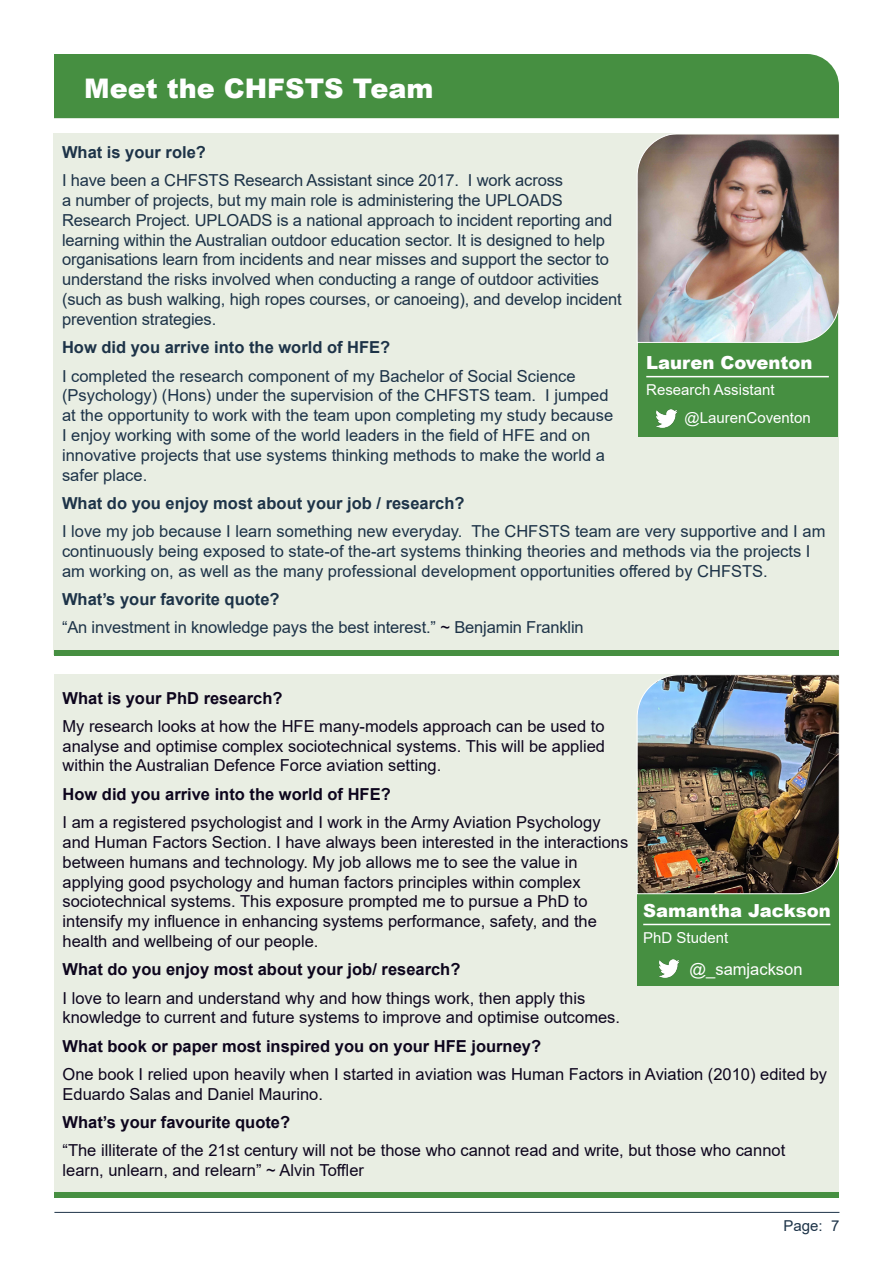
<style>
.page{position:relative;width:893px;height:1263px;background:#fff}
.page>*{position:absolute;margin:0;border:0;box-sizing:border-box;transform-origin:0 0}
.t1{font:900 27px "Arial";color:#fff}
.t2{font:900 18px "Arial";color:#fff}
.t3{font:16.5px/19.8px "Arial";color:#1d3348}
.Newsletter_Paragraph{font:16.5px/19.8px "Arial";color:#0d051d}
.Newsletter_Paragraph-2{font:700 16.5px "Arial";color:#0d051d}
.t4{font:700 16.5px "Arial";color:#1d3348}
.t5{font:16.5px "Arial";color:#fff}
.t6{font:15px "Arial";color:#fff}
.t7{font:15px "Arial";color:#1d3348}
.s1{color:#0d051d}
</style>
<div class="page">
<hr style="left:54px;top:1212px;width:785px;height:1px;background:#1d3348">
<div style="left:54px;top:133px;width:785px;height:522px;background:#e9eee3"></div>
<div style="left:54px;top:674px;width:785px;height:519px;background:#e9eee3"></div>
<div style="left:54px;top:54px;width:785px;height:64px;background:#468f41"></div>
<div style="left:54px;top:651px;width:784px;height:5px;background:#468f41"></div>
<div style="left:54px;top:1192px;width:784px;height:5px;background:#468f41"></div>
<div style="left:638px;top:283px;width:200px;height:154px;background:#468f41"></div>
<img style="left:637px;top:133px;width:203px;height:210px">
<hr style="left:646px;top:376px;width:183px;height:1px;background:#fff">
<img style="left:656px;top:409px;width:22px;height:18px">
<div style="left:637px;top:837px;width:202px;height:149px;background:#468f41"></div>
<hr style="left:643px;top:924px;width:187px;height:1px;background:#fff">
<img style="left:637px;top:674px;width:203px;height:220px">
<img style="left:659px;top:960px;width:21px;height:18px">
<p class="t1" style="left:84px;top:68px;width:351px">Meet the CHFSTS Team</p>
<p class="t4" style="left:62px;top:141px;width:145px">What is your role?</p>
<p class="t3" style="left:62px;top:170px;width:561px">I have been a CHFSTS Research Assistant since 2017. I work across<br>a number of projects, but my main role is administering the UPLOADS Research Project. UPLOADS is a national approach to incident reporting and learning within the Australian outdoor education sector. It is designed to help organisations learn from incidents and near misses and support the sector to understand the risks involved when conducting a range of outdoor activities (such as bush walking, high ropes courses, or canoeing), and develop incident prevention strategies.</p>
<p class="t4" style="left:62px;top:336px;width:330px">How did you arrive into the world of HFE?</p>
<p class="t3" style="left:62px;top:366px;width:553px">I completed the research component of my Bachelor of Social Science (Psychology) (Hons) under the supervision of the CHFSTS team. I jumped at the opportunity to work with the team upon completing my study because I enjoy working with some of the world leaders in the field of HFE and on innovative projects that use systems thinking methods to make the world a safer place.</p>
<p class="t4" style="left:62px;top:491px;width:404px">What do you enjoy most about your job / research?</p>
<p class="t3" style="left:62px;top:521px;width:765px">I love my job because I learn something new everyday. The CHFSTS team are very supportive and I am continuously being exposed to state-of the-art systems thinking theories and methods via the projects I am working on, as well as the many professional development opportunities offered by CHFSTS.</p>
<p class="t4" style="left:62px;top:588px;width:219px">What’s your favorite quote?</p>
<p class="t3" style="left:62px;top:617px;width:523px">“An investment in knowledge pays the best interest.” <span class="s1">~</span> Benjamin Franklin</p>
<p class="t2" style="left:646px;top:349px;width:168px">Lauren Coventon</p>
<p class="t6" style="left:646px;top:380px;width:130px">Research Assistant</p>
<p class="t6" style="left:685px;top:408px;width:128px">@LaurenCoventon</p>
<p class="Newsletter_Paragraph-2" style="left:63px;top:686px;width:222px">What is your PhD research?</p>
<p class="Newsletter_Paragraph" style="left:63px;top:716px;width:544px;text-align:justify">My research looks at how the HFE many-models approach can be used to analyse and optimise complex sociotechnical systems. This will be applied within the Australian Defence Force aviation setting.</p>
<p class="Newsletter_Paragraph-2" style="left:63px;top:782px;width:330px">How did you arrive into the world of HFE?</p>
<p class="Newsletter_Paragraph" style="left:63px;top:812px;width:567px">I am a registered psychologist and I work in the Army Aviation Psychology and Human Factors Section. I have always been interested in the interactions between humans and technology. My job allows me to see the value in applying good psychology and human factors principles within complex sociotechnical systems. This exposure prompted me to pursue a PhD to intensify my influence in enhancing systems performance, safety, and the health and wellbeing of our people.</p>
<p class="Newsletter_Paragraph-2" style="left:63px;top:958px;width:399px">What do you enjoy most about your job/ research?</p>
<p class="Newsletter_Paragraph" style="left:63px;top:988px;width:559px">I love to learn and understand why and how things work, then apply this knowledge to current and future systems to improve and optimise outcomes.</p>
<p class="Newsletter_Paragraph-2" style="left:63px;top:1034px;width:480px">What book or paper most inspired you on your HFE journey?</p>
<p class="Newsletter_Paragraph" style="left:63px;top:1064px;width:766px">One book I relied upon heavily when I started in aviation was Human Factors in Aviation (2010) edited by<br>Eduardo Salas and Daniel Maurino.</p>
<p class="Newsletter_Paragraph-2" style="left:63px;top:1110px;width:229px">What’s your favourite quote?</p>
<p class="Newsletter_Paragraph" style="left:63px;top:1140px;width:724px">“The illiterate of the 21st century will not be those who cannot read and write, but those who cannot learn, unlearn, and relearn” ~ Alvin Toffler</p>
<p class="t2" style="left:643px;top:897px;width:189px">Samantha Jackson</p>
<p class="t6" style="left:643px;top:927px;width:87px">PhD Student</p>
<p class="t5" style="left:689px;top:957px;width:115px">@_samjackson</p>
<p class="t7" style="left:784px;top:1216px;width:57px">Page: 7</p>
</div>
